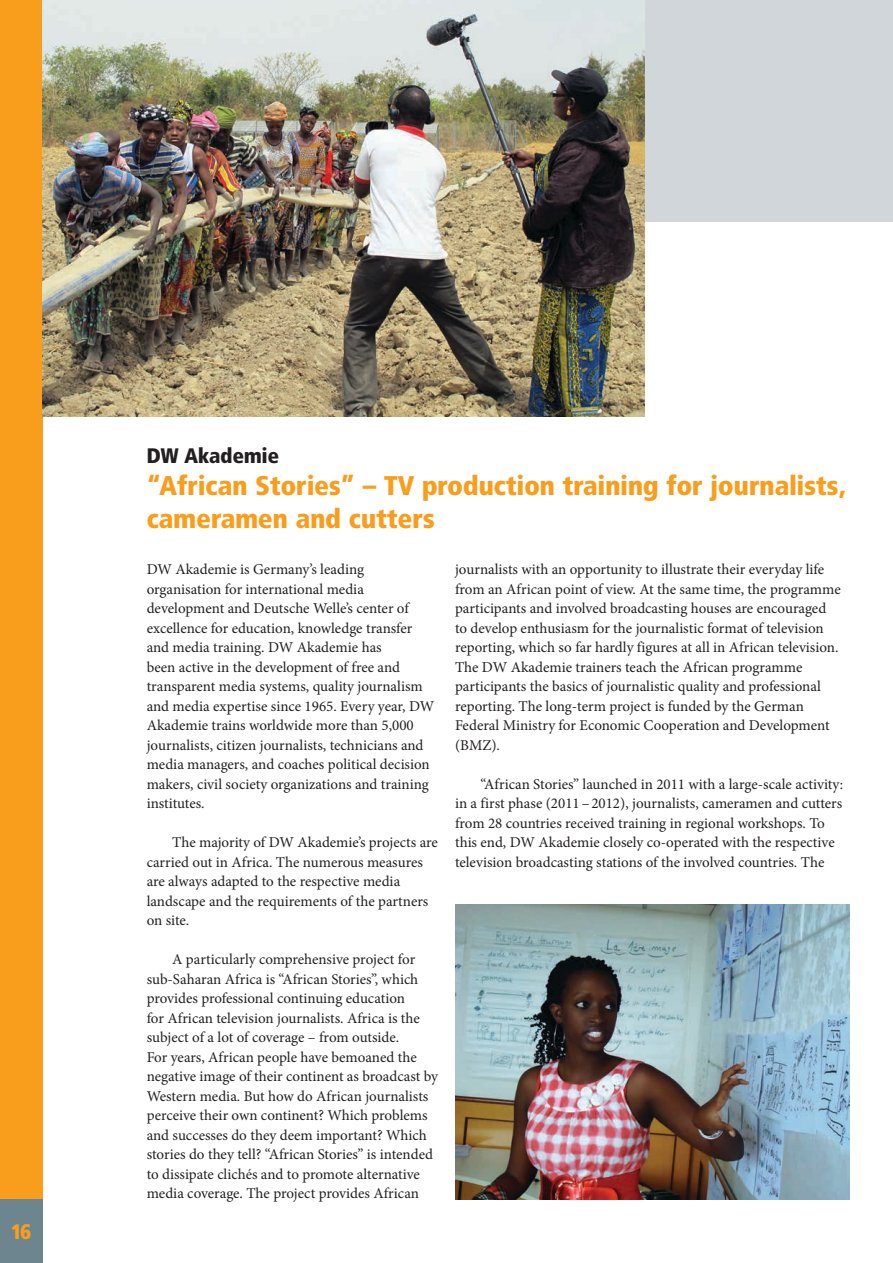
<style>
.page{position:relative;width:893px;height:1263px;background:#fff}
.page>*{position:absolute;margin:0;border:0;box-sizing:border-box;transform-origin:0 0}
.t1{font:27px/32.4px "Transit Fr Pos OT Bld";color:#f99d1c}
.t2{font:21px "Transit Fr Pos OT Bld";color:#231f20}
.t3{font:21px "Transit Fr Pos OT Bld";color:#f99d1c}
.t4{font:15px/19.5px "Minion Pro";color:#231f20}
</style>
<div class="page">
<div style="left:352px;top:0;width:541px;height:221px;background:#d0d6da"></div>
<div style="left:0;top:0;width:43px;height:1199px;background:#f99d1c"></div>
<img style="left:43px;top:0;width:601px;height:417px">
<div style="left:0;top:1199px;width:43px;height:64px;background:#6d858e"></div>
<img style="left:455px;top:904px;width:394px;height:295px">
<h2 class="t3" style="left:11px;top:1220px;width:22px">16</h2>
<h1 class="t2" style="left:147px;top:443px;width:134px">DW Akademie</h1>
<h1 class="t1" style="left:147px;top:470px;width:701px">“African Stories” – TV production training for journalists, cameramen and cutters</h1>
<p class="t4" style="left:147px;top:560px;width:289px">DW Akademie is Germany’s leading organisation for international media development and Deutsche Welle’s center of excellence for education, knowledge transfer and media training. DW Akademie has<br>been active in the development of free and transparent media systems, quality journalism and media expertise since 1965. Every year, DW Akademie trains worldwide more than 5,000 journalists, citizen journalists, technicians and media managers, and coaches political decision makers, civil society organizations and training institutes.</p>
<p class="t4" style="left:147px;top:833px;width:293px;text-indent:26px">The majority of DW Akademie’s projects are carried out in Africa. The numerous measures are always adapted to the respective media landscape and the requirements of the partners on site.</p>
<p class="t4" style="left:147px;top:950px;width:293px;text-indent:26px">A particularly comprehensive project for sub-Saharan Africa is “African Stories”, which provides professional continuing education<br>for African television journalists. Africa is the subject of a lot of coverage – from outside.<br>For years, African people have bemoaned the negative image of their continent as broadcast by Western media. But how do African journalists perceive their own continent? Which problems and successes do they deem important? Which stories do they tell? “African Stories” is intended to dissipate clichés and to promote alternative media coverage. The project provides African</p>
<p class="t4" style="left:455px;top:560px;width:387px">journalists with an opportunity to illustrate their everyday life from an African point of view. At the same time, the programme participants and involved broadcasting houses are encouraged to develop enthusiasm for the journalistic format of television reporting, which so far hardly figures at all in African television.<br>The DW Akademie trainers teach the African programme participants the basics of journalistic quality and professional reporting. The long-term project is funded by the German Federal Ministry for Economic Cooperation and Development (BMZ).</p>
<p class="t4" style="left:455px;top:774px;width:390px;text-indent:26px">“African Stories” launched in 2011 with a large-scale activity: in a first phase (2011 – 2012), journalists, cameramen and cutters from 28 countries received training in regional workshops. To this end, DW Akademie closely co-operated with the respective television broadcasting stations of the involved countries. The</p>
</div>
